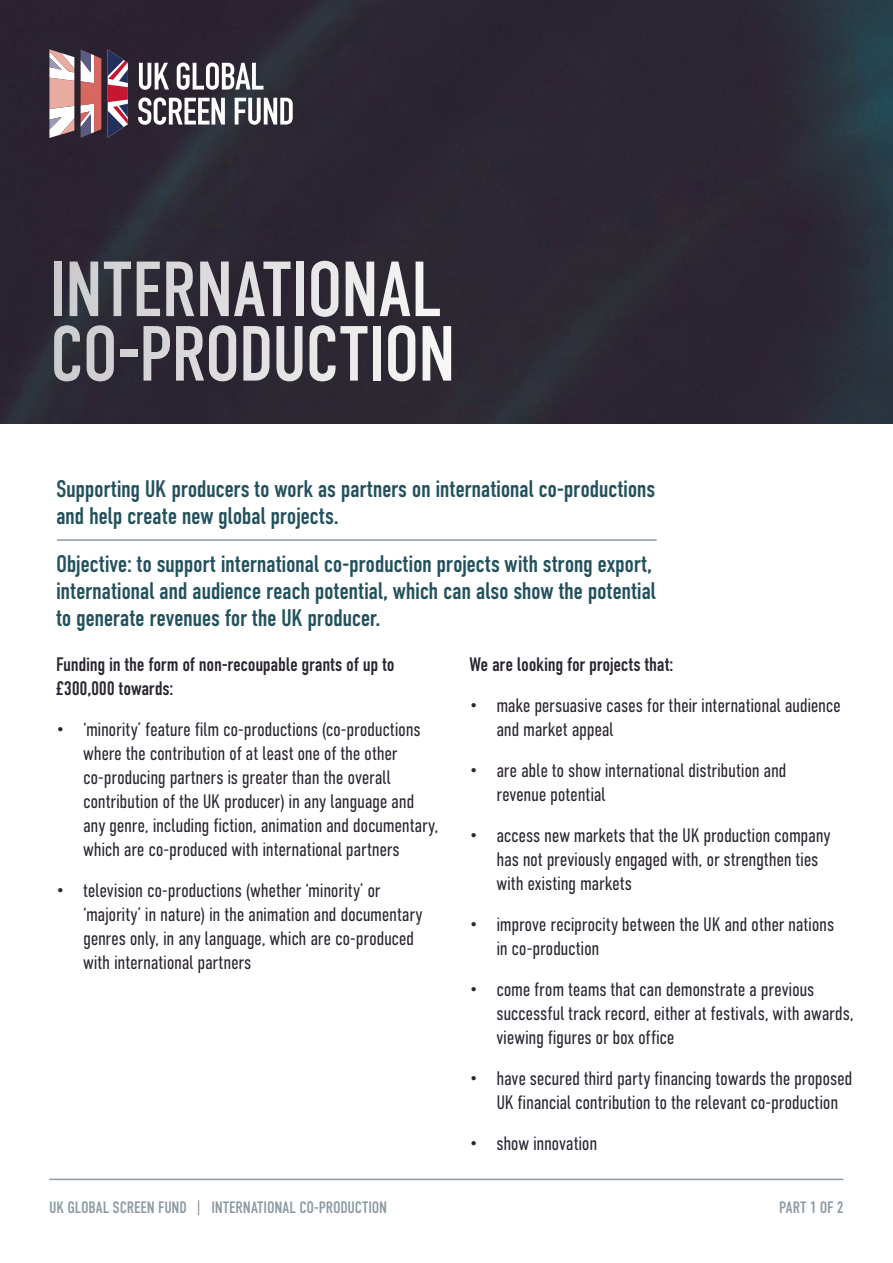
<style>
.page{position:relative;width:893px;height:1263px;background:#fff}
.page>*{position:absolute;margin:0;border:0;box-sizing:border-box;transform-origin:0 0}
.t1{font:77.85px/64.5px "DIN Condensed";letter-spacing:-.015em;color:#fff}
.t2{font:24px/27px "DIN Condensed";letter-spacing:-.02em;color:#22515d}
.t3{font:300 19.5px/24px "DIN Condensed";letter-spacing:-.02em;color:#2b2531}
.t4{font:19.5px/24px "DIN Condensed";letter-spacing:-.02em;color:#2b2531}
.t5{font:16.5px "DIN Condensed";letter-spacing:-.01em;color:#8b9aa3}
</style>
<div class="page">
<hr style="left:49px;top:1179px;width:794px;height:1px;background:#8b9aa3">
<img style="left:0;top:0;width:893px;height:423px">
<hr style="left:57px;top:539px;width:600px;height:2px;background:#8b9aa3">
<svg style="left:49px;top:49px;width:25px;height:89px"></svg>
<svg style="left:81px;top:49px;width:20px;height:89px"></svg>
<svg style="left:108px;top:49px;width:20px;height:89px"></svg>
<svg style="left:139px;top:63px;width:30px;height:27px"></svg>
<svg style="left:177px;top:63px;width:86px;height:27px"></svg>
<svg style="left:138px;top:97px;width:87px;height:28px"></svg>
<svg style="left:235px;top:98px;width:58px;height:27px"></svg>
<h1 class="t1" style="left:50px;top:259px;width:408px">INTERNATIONAL<br>CO-PRODUCTION</h1>
<p class="t2" style="left:56px;top:476px;width:601px">Supporting UK producers to work as partners on international co-productions and help create new global projects.</p>
<p class="t2" style="left:56px;top:550px;width:602px">Objective: to support international co-production projects with strong export, international and audience reach potential, which can also show the potential to generate revenues for the UK producer.</p>
<p class="t4" style="left:56px;top:652px;width:340px">Funding in the form of non-recoupable grants of up to £300,000 towards:</p>
<p class="t3" style="left:83px;top:717px;width:357px;text-indent:-27px">• ‘minority’ feature film co-productions (co-productions where the contribution of at least one of the other co-producing partners is greater than the overall contribution of the UK producer) in any language and any genre, including fiction, animation and documentary, which are co-produced with international partners</p>
<p class="t3" style="left:83px;top:878px;width:341px;text-indent:-27px">• television co-productions (whether ‘minority’ or ‘majority’ in nature) in the animation and documentary genres only, in any language, which are co-produced with international partners</p>
<p class="t4" style="left:469px;top:652px;width:206px">We are looking for projects that:</p>
<p class="t3" style="left:496px;top:693px;width:346px;text-indent:-27px">• make persuasive cases for their international audience and market appeal</p>
<p class="t3" style="left:496px;top:758px;width:292px;text-indent:-27px">• are able to show international distribution and revenue potential</p>
<p class="t3" style="left:496px;top:823px;width:336px;text-indent:-27px">• access new markets that the UK production company has not previously engaged with, or strengthen ties with existing markets</p>
<p class="t3" style="left:496px;top:912px;width:339px;text-indent:-27px">• improve reciprocity between the UK and other nations in co-production</p>
<p class="t3" style="left:496px;top:977px;width:359px;text-indent:-27px">• come from teams that can demonstrate a previous successful track record, either at festivals, with awards, viewing figures or box office</p>
<p class="t3" style="left:496px;top:1066px;width:357px;text-indent:-27px">• have secured third party financing towards the proposed<br>UK financial contribution to the relevant co-production</p>
<p class="t3" style="left:469px;top:1131px;width:129px">• show innovation</p>
<p class="t5" style="left:49px;top:1198px;width:339px">UK GLOBAL SCREEN FUND | INTERNATIONAL CO-PRODUCTION</p>
<p class="t5" style="left:779px;top:1198px;width:66px">PART 1 OF 2</p>
</div>
